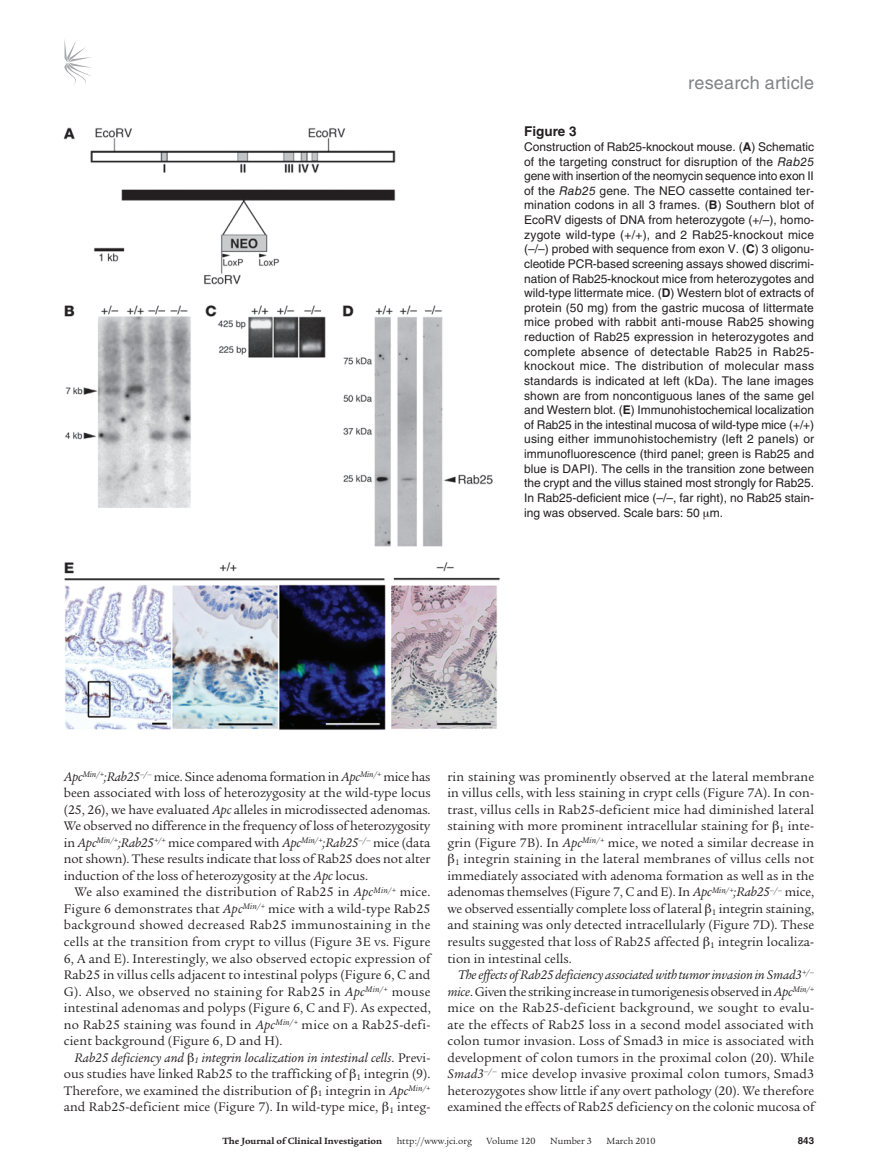
<style>
.page{position:relative;width:878px;height:1174px;background:#fff}
.page>*{position:absolute;margin:0;border:0;box-sizing:border-box;transform-origin:0 0}
.t1{font:18px "Helvetica LT Std";letter-spacing:.01em;color:#808285}
.t2{font:13.5px/16.5px "Legacy Serif Std";letter-spacing:.005em;color:#231f20;text-align:justify}
.t3{font:italic 13.5px "Legacy Serif Std";letter-spacing:-.01em;color:#231f20}
.t4{font:13.5px "Legacy Serif Std";letter-spacing:-.015em;color:#231f20}
.t5{font:700 13.5px "Helvetica LT Std";color:#231f20}
.t6{font:12px/14.5px "Helvetica LT Std";color:#231f20;text-align:justify}
.t7{font:9.75px "Legacy Serif Std";color:#231f20}
.t8{font:700 9.75px "Legacy Serif Std";color:#231f20}
.t9{font:700 9.75px "Helvetica LT Std";color:#231f20}
.s1{font-weight:700}
.s2{font-style:italic}
</style>
<div class="page">
<svg style="left:64px;top:39px;width:27px;height:45px"></svg>
<img style="left:63px;top:127px;width:437px;height:603px">
<h1 class="t1" style="left:688px;top:72px;width:127px">research article</h1>
<p class="t5" style="left:524px;top:123px;width:54px">Figure 3</p>
<p class="t6" style="left:524px;top:139px;width:292px">Construction of Rab25-knockout mouse. (<span class="s1">A</span>) Schematic of the targeting construct for disruption of the <span class="s2">Rab25 </span>gene with insertion of the neomycin sequence into exon II of the <span class="s2">Rab25</span> gene. The NEO cassette contained ter&shy;mination codons in all 3 frames. (<span class="s1">B</span>) Southern blot of EcoRV digests of DNA from heterozygote (+/–), homo&shy;zygote wild-type (+/+), and 2 Rab25-knockout mice (–/–) probed with sequence from exon V. (<span class="s1">C</span>) 3 oligonu&shy;cleotide PCR-based screening assays showed discrimi&shy;nation of Rab25-knockout mice from heterozygotes and wild-type littermate mice. (<span class="s1">D</span>) Western blot of extracts of protein (50 mg) from the gastric mucosa of littermate mice probed with rabbit anti-mouse Rab25 showing reduction of Rab25 expression in heterozygotes and complete absence of detectable Rab25 in Rab25- knockout mice. The distribution of molecular mass standards is indicated at left (kDa). The lane images shown are from noncontiguous lanes of the same gel and Western blot. (<span class="s1">E</span>) Immunohistochemical localization of Rab25 in the intestinal mucosa of wild-type mice (+/+) using either immunohistochemistry (left 2 panels) or immunofluorescence (third panel; green is Rab25 and blue is DAPI). The cells in the transition zone between the crypt and the villus stained most strongly for Rab25.<br>In Rab25-deficient mice (–/–, far right), no Rab25 stain&shy;ing was observed. Scale bars: 50 m.</p>
<p class="t2" style="left:64px;top:768px;width:368px"><span class="s2">Apc</span><sup>Min/+</sup><span class="s2">;Rab25</span><sup>–/–</sup> mice. Since adenoma formation in <span class="s2">Apc</span><sup>Min/+</sup> mice has been associated with loss of heterozygosity at the wild-type locus (25, 26), we have evaluated <span class="s2">Apc</span> alleles in microdissected adenomas.<br>We observed no difference in the frequency of loss of heterozygosity in <span class="s2">Apc</span><sup>Min/+</sup><span class="s2">;Rab25</span><sup>+/+</sup> mice compared with <span class="s2">Apc</span><sup>Min/+</sup><span class="s2">;Rab25</span><sup>–/–</sup> mice (data not shown). These results indicate that loss of Rab25 does not alter induction of the loss of heterozygosity at the <span class="s2">Apc</span> locus.</p>
<p class="t2" style="left:64px;top:884px;width:368px;text-indent:11px">We also examined the distribution of Rab25 in <span class="s2">Apc</span><sup>Min/+</sup> mice.<br>Figure 6 demonstrates that <span class="s2">Apc</span><sup>Min/+</sup> mice with a wild-type Rab25 background showed decreased Rab25 immunostaining in the cells at the transition from crypt to villus (Figure 3E vs. Figure 6, A and E). Interestingly, we also observed ectopic expression of Rab25 in villus cells adjacent to intestinal polyps (Figure 6, C and G). Also, we observed no staining for Rab25 in <span class="s2">Apc</span><sup>Min/+</sup> mouse intestinal adenomas and polyps (Figure 6, C and F). As expected, no Rab25 staining was found in <span class="s2">Apc</span><sup>Min/+</sup> mice on a Rab25-defi&shy;cient background (Figure 6, D and H).</p>
<p class="t2" style="left:64px;top:1049px;width:368px;text-indent:11px"><span class="s2">Rab25 deficiency and</span> <sub>1</sub> <span class="s2">integrin localization in intestinal cells</span>. Previ&shy;ous studies have linked Rab25 to the trafficking of <sub>1</sub> integrin (9).<br>Therefore, we examined the distribution of <sub>1</sub> integrin in <span class="s2">Apc</span><sup>Min/+ </sup>and Rab25-deficient mice (Figure 7). In wild-type mice, <sub>1</sub> integ-</p>
<p class="t2" style="left:447px;top:768px;width:368px">rin staining was prominently observed at the lateral membrane</p>
<p class="t2" style="left:447px;top:785px;width:368px">in villus cells, with less staining in crypt cells (Figure 7A). In con-</p>
<p class="t2" style="left:447px;top:801px;width:368px">trast, villus cells in Rab25-deficient mice had diminished lateral</p>
<p class="t2" style="left:447px;top:818px;width:368px">staining with more prominent intracellular staining for <sub>1</sub> inte-</p>
<p class="t2" style="left:447px;top:834px;width:368px">grin (Figure 7B). In <span class="s2">Apc</span><sup>Min/+</sup> mice, we noted a similar decrease in</p>
<p class="t2" style="left:455px;top:851px;width:360px"><sub>1</sub> integrin staining in the lateral membranes of villus cells not</p>
<p class="t2" style="left:447px;top:867px;width:368px">immediately associated with adenoma formation as well as in the</p>
<p class="t2" style="left:447px;top:884px;width:368px">adenomas themselves (Figure 7, C and E). In <span class="s2">Apc</span><sup>Min/+</sup><span class="s2">;Rab25</span><sup>–/–</sup> mice,</p>
<p class="t2" style="left:447px;top:900px;width:368px">we observed essentially complete loss of lateral <sub>1</sub> integrin staining,</p>
<p class="t2" style="left:447px;top:917px;width:368px">and staining was only detected intracellularly (Figure 7D). These</p>
<p class="t2" style="left:447px;top:933px;width:368px">results suggested that loss of Rab25 affected <sub>1</sub> integrin localiza-</p>
<p class="t2" style="left:447px;top:950px;width:126px">tion in intestinal cells.</p>
<p class="t3" style="left:458px;top:967px;width:357px">The effects of Rab25 deficiency associated with tumor invasion in Smad3<sup>+/–</sup></p>
<p class="t4" style="left:447px;top:983px;width:368px"><span class="s2">mice</span>. Given the striking increase in tumorigenesis observed in <span class="s2">Apc</span><sup>Min/+</sup></p>
<p class="t2" style="left:447px;top:999px;width:368px">mice on the Rab25-deficient background, we sought to evalu-</p>
<p class="t2" style="left:447px;top:1016px;width:368px">ate the effects of Rab25 loss in a second model associated with</p>
<p class="t2" style="left:447px;top:1032px;width:368px">colon tumor invasion. Loss of Smad3 in mice is associated with</p>
<p class="t2" style="left:447px;top:1049px;width:368px">development of colon tumors in the proximal colon (20). While</p>
<p class="t2" style="left:447px;top:1065px;width:368px"><span class="s2">Smad3</span><sup>–/–</sup> mice develop invasive proximal colon tumors, Smad3</p>
<p class="t2" style="left:447px;top:1082px;width:368px">heterozygotes show little if any overt pathology (20). We therefore</p>
<p class="t2" style="left:447px;top:1098px;width:368px">examined the effects of Rab25 deficiency on the colonic mucosa of</p>
<p class="t8" style="left:222px;top:1135px;width:161px">The Journal of Clinical Investigation</p>
<p class="t7" style="left:396px;top:1135px;width:77px">http://www.jci.org</p>
<p class="t7" style="left:486px;top:1135px;width:50px">Volume 120</p>
<p class="t7" style="left:550px;top:1135px;width:43px">Number 3</p>
<p class="t7" style="left:606px;top:1135px;width:51px">March 2010</p>
<p class="t9" style="left:797px;top:1134px;width:18px">843</p>
</div>
